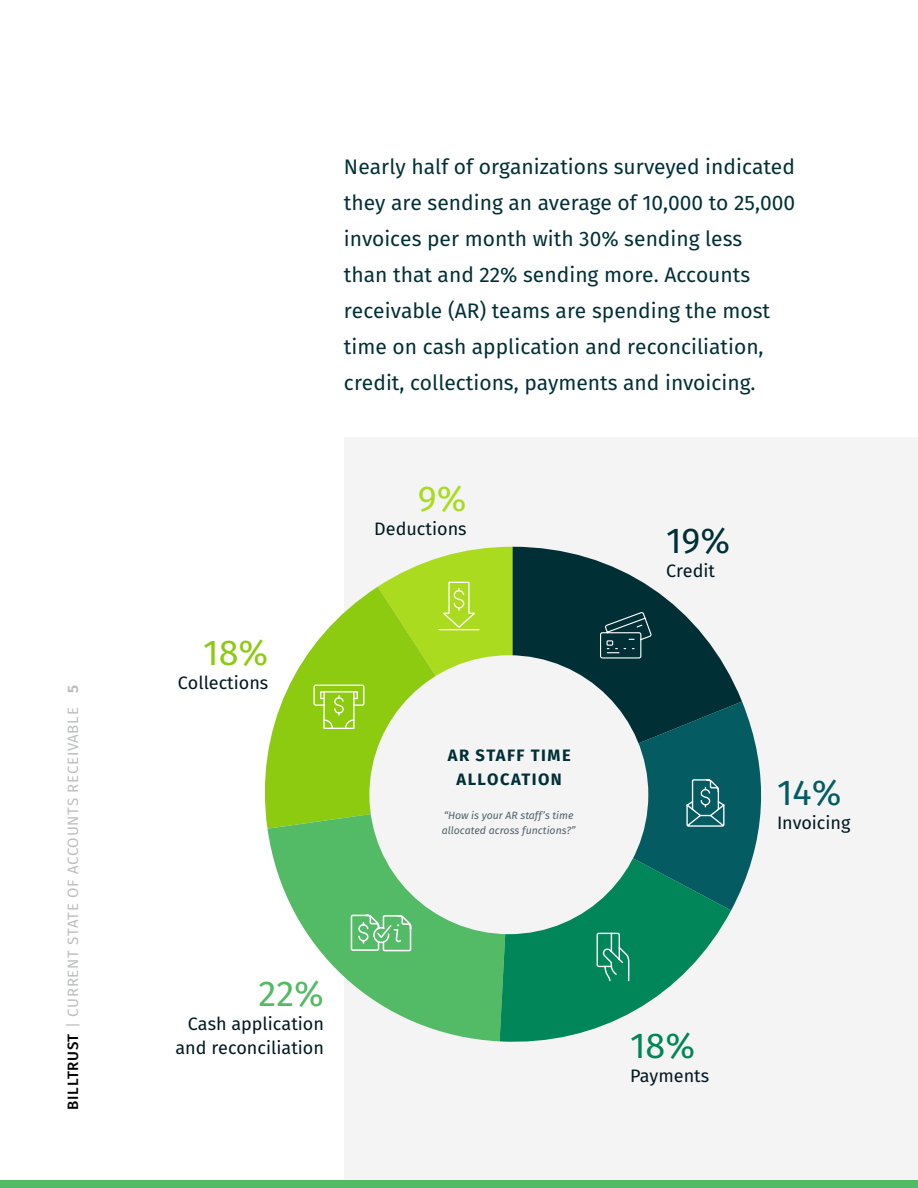
<style>
.page{position:relative;width:918px;height:1188px;background:#fff}
.page>*{position:absolute;margin:0;border:0;box-sizing:border-box;transform-origin:0 0}
.t1{font:36px "Fira Sans";color:#003035}
.t2{font:36px "Fira Sans";color:#045b62}
.t3{font:36px "Fira Sans";color:#008658}
.t4{font:36px "Fira Sans";color:#53ba65}
.t5{font:36px "Fira Sans";color:#8dcb11}
.t6{font:36px "Fira Sans";color:#aadb1e}
.t7{font:21px/36px "Fira Sans";color:#003035}
.t8{font:18px/24px "Fira Sans";color:#001821;text-align:right}
.t9{font:700 16.5px/24px "Fira Sans";letter-spacing:.085em;color:#003035;text-align:center}
.t10{font:15px "Fira Sans";letter-spacing:.05em;color:#bcbec0}
.t11{font:italic 10.5px/15px "Fira Sans";color:#4d6069}
.s1{font-weight:500;color:#000}
.s2{font-weight:700}
</style>
<div class="page">
<div style="left:344px;top:438px;width:573px;height:744px;background:#f4f4f4"></div>
<svg style="left:265px;top:587px;width:113px;height:238px;fill:#8dcb11"></svg>
<svg style="left:267px;top:794px;width:233px;height:247px;fill:#53ba65"></svg>
<svg style="left:500px;top:910px;width:231px;height:132px;fill:#008658"></svg>
<svg style="left:587px;top:702px;width:175px;height:208px;background:#217772"></svg>
<svg style="left:513px;top:547px;width:229px;height:247px;fill:#003035"></svg>
<div style="left:369px;top:655px;width:279px;height:279px;background:#f4f4f4;border-radius:50%"></div>
<svg style="left:599px;top:611px;width:53px;height:48px;background:#214b4f"></svg>
<svg style="left:685px;top:778px;width:41px;height:49px;background:#357b81"></svg>
<svg style="left:596px;top:932px;width:34px;height:50px;background:#2d9b75"></svg>
<svg style="left:350px;top:914px;width:62px;height:38px;background:#7bca89"></svg>
<svg style="left:313px;top:684px;width:52px;height:46px;background:#a2d43d"></svg>
<svg style="left:378px;top:546px;width:135px;height:200px"></svg>
<div style="left:0;top:1180px;width:918px;height:8px;background:#53ba65"></div>
<p class="t10" style="left:62px;top:1110px;width:426px;rotate:-90deg"><span class="s1">BILLTRUST</span> | Current State of Accounts Receivable <span class="s2">5</span></p>
<h1 class="t5" style="left:203px;top:627px;width:67px">18%</h1>
<p class="t8" style="left:178px;top:671px;width:92px">Collections</p>
<p class="t7" style="left:344px;top:149px;width:453px">N early half of organizations surveyed indicated they are sending an average of 10,000 to 25,000 invoices per month with 30% sending less<br>than that and 22% sending more. Accounts receivable (AR) teams are spending the most time on cash application and reconciliation, credit, collections, payments and invoicing.</p>
<h1 class="t6" style="left:418px;top:473px;width:50px">9%</h1>
<p class="t8" style="left:374px;top:517px;width:94px">Deductions</p>
<p class="t9" style="left:448px;top:743px;width:124px">AR STAFF TIME<br>ALLOCATION</p>
<p class="t11" style="left:442px;top:808px;width:135px">“How is your AR staff’s time allocated across functions?”</p>
<h1 class="t1" style="left:666px;top:515px;width:66px">19%</h1>
<p class="t8" style="left:666px;top:558px;width:51px">Credit</p>
<h1 class="t2" style="left:777px;top:767px;width:66px">14%</h1>
<p class="t8" style="left:777px;top:810px;width:75px">Invoicing</p>
<h1 class="t4" style="left:259px;top:968px;width:67px">22%</h1>
<p class="t8" style="left:176px;top:1012px;width:150px">Cash application and reconciliation</p>
<h1 class="t3" style="left:630px;top:1020px;width:67px">18%</h1>
<p class="t8" style="left:630px;top:1063px;width:81px">Payments</p>
</div>
